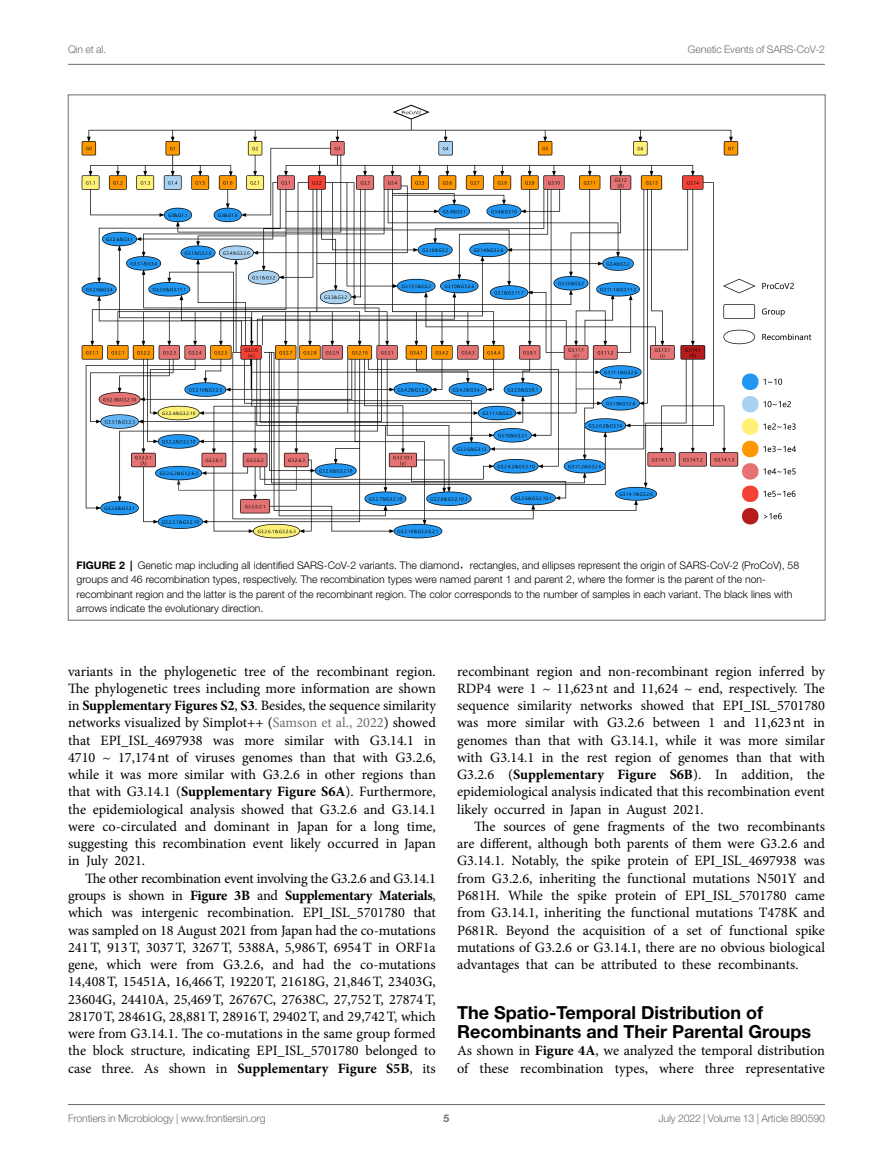
<style>
.page{position:relative;width:893px;height:1170px;background:#fff}
.page>*{position:absolute;margin:0;border:0;box-sizing:border-box;transform-origin:0 0}
.HEAD_2{font:700 18px/18.8px "Helvetica Neue LT Std";color:#000}
.TEXT{font:14.25px/17.2px "Minion Pro";color:#000;text-align:justify}
.TEXT_FLUSH{font:14.25px/17.2px "Minion Pro";color:#000;text-align:justify}
.FIG_LEG{font:300 10.5px/14.2px "Helvetica Neue LT Std";color:#000}
.t1{font:300 10.5px "Helvetica Neue LT Std";letter-spacing:-.015em;color:#6d6e71}
.t2{font:700 10.5px "Helvetica Neue LT Std";color:#6d6e71}
.s1{font-weight:700}
.s2{font-family:"Sim Sun";font-weight:400}
.s3{color:#6d6e71}
</style>
<div class="page">
<hr style="left:68px;top:64px;width:757px;height:1px;background:#6d6e71">
<hr style="left:68px;top:1104px;width:757px;height:1px;background:#6d6e71">
<img style="left:81px;top:104px;width:731px;height:435px">
<p class="t1" style="left:68px;top:42px;width:40px">Qin et al.</p>
<p class="t1" style="left:688px;top:42px;width:138px">Genetic Events of SARS-CoV-2</p>
<p class="FIG_LEG" style="left:77px;top:558px;width:724px"><span class="s1">FIGURE 2 |</span> Genetic map including all identified SARS-CoV-2 variants. The diamond<span class="s2">，</span>rectangles, and ellipses represent the origin of SARS-CoV-2 (ProCoV), 58 groups and 46 recombination types, respectively. The recombination types were named parent 1 and parent 2, where the former is the parent of the non&shy;recombinant region and the latter is the parent of the recombinant region. The color corresponds to the number of samples in each variant. The black lines with arrows indicate the evolutionary direction.</p>
<p class="TEXT_FLUSH" style="left:68px;top:662px;width:369px">variants in the phylogenetic tree of the recombinant region.<br>The phylogenetic trees including more information are shown in <span class="s1">Supplementary Figures S2</span>, <span class="s1">S3</span>. Besides, the sequence similarity networks visualized by Simplot++ (<span class="s3">Samson et al., 2022</span>) showed that EPI_ISL_4697938 was more similar with G3.14.1 in 4710 ~ 17,174nt of viruses genomes than that with G3.2.6, while it was more similar with G3.2.6 in other regions than that with G3.14.1 (<span class="s1">Supplementary Figure S6A</span>). Furthermore, the epidemiological analysis showed that G3.2.6 and G3.14.1 were co-circulated and dominant in Japan for a long time, suggesting this recombination event likely occurred in Japan in July 2021.</p>
<p class="TEXT" style="left:68px;top:869px;width:369px;text-indent:17px">The other recombination event involving the G3.2.6 and G3.14.1 groups is shown in <span class="s1">Figure 3B</span> and <span class="s1">Supplementary Materials</span>, which was intergenic recombination. EPI_ISL_5701780 that was sampled on 18 August 2021 from Japan had the co-mutations 241T, 913T, 3037T, 3267T, 5388A, 5,986T, 6954T in ORF1a gene, which were from G3.2.6, and had the co-mutations 14,408T, 15451A, 16,466T, 19220T, 21618G, 21,846T, 23403G, 23604G, 24410A, 25,469T, 26767C, 27638C, 27,752T, 27874T, 28170T, 28461G, 28,881T, 28916T, 29402T, and 29,742T, which were from G3.14.1. The co-mutations in the same group formed the block structure, indicating EPI_ISL_5701780 belonged to case three. As shown in <span class="s1">Supplementary Figure S5B</span>, its</p>
<p class="TEXT" style="left:457px;top:662px;width:369px">recombinant region and non-recombinant region inferred by RDP4 were 1 ~ 11,623nt and 11,624 ~ end, respectively. The sequence similarity networks showed that EPI_ISL_5701780 was more similar with G3.2.6 between 1 and 11,623nt in genomes than that with G3.14.1, while it was more similar with G3.14.1 in the rest region of genomes than that with G3.2.6 (<span class="s1">Supplementary Figure S6B</span>). In addition, the epidemiological analysis indicated that this recombination event likely occurred in Japan in August 2021.</p>
<p class="TEXT" style="left:457px;top:817px;width:369px;text-indent:17px">The sources of gene fragments of the two recombinants are different, although both parents of them were G3.2.6 and G3.14.1. Notably, the spike protein of EPI_ISL_4697938 was from G3.2.6, inheriting the functional mutations N501Y and P681H. While the spike protein of EPI_ISL_5701780 came from G3.14.1, inheriting the functional mutations T478K and P681R. Beyond the acquisition of a set of functional spike mutations of G3.2.6 or G3.14.1, there are no obvious biological advantages that can be attributed to these recombinants.</p>
<p class="HEAD_2" style="left:457px;top:1003px;width:355px">The Spatio-Temporal Distribution of<br>Recombinants and Their Parental Groups</p>
<p class="TEXT_FLUSH" style="left:457px;top:1042px;width:369px">As shown in <span class="s1">Figure 4A</span>, we analyzed the temporal distribution of these recombination types, where three representative</p>
<p class="t1" style="left:68px;top:1111px;width:199px">Frontiers in Microbiology | www.frontiersin.org</p>
<p class="t2" style="left:444px;top:1111px;width:7px">5</p>
<p class="t1" style="left:658px;top:1111px;width:168px">July 2022 | Volume 13 | Article 890590</p>
</div>
